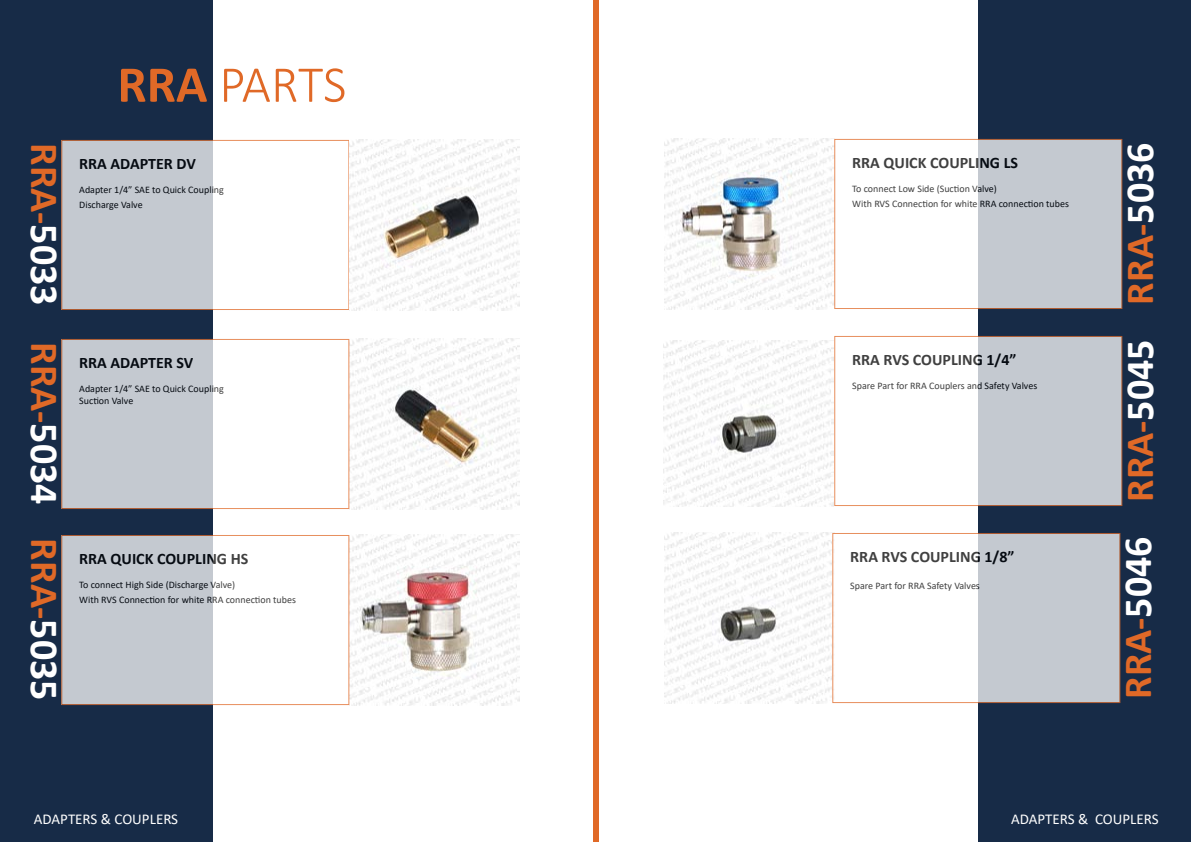
<style>
.page{position:relative;width:1191px;height:842px;background:#fff}
.page>*{position:absolute;margin:0;border:0;box-sizing:border-box;transform-origin:0 0}
.t1{font:300 52px "Calibri";letter-spacing:-.005em;color:#e06927}
.t2{font:700 40px "Calibri";color:#e06927}
.t3{font:700 16px "Calibri";color:#000}
.t4{font:15px "Calibri";color:#fff}
.t5{font:10px/14.4px "Calibri";color:#000}
.s1{color:#fff}
.s2{font-weight:700}
</style>
<div class="page">
<div style="left:0;top:0;width:212px;height:842px;background:#172b47"></div>
<div style="left:63px;top:142px;width:150px;height:166px;background:#c4c9d0"></div>
<div style="left:61px;top:140px;width:288px;height:170px;border:1px solid #e06927"></div>
<img style="left:349px;top:339px;width:170px;height:170px">
<div style="left:63px;top:341px;width:150px;height:166px;background:#c4c9d0"></div>
<div style="left:61px;top:339px;width:288px;height:170px;border:1px solid #e06927"></div>
<img style="left:349px;top:140px;width:170px;height:170px">
<div style="left:978px;top:0;width:213px;height:842px;background:#172b47"></div>
<img style="left:664px;top:139px;width:170px;height:170px">
<div style="left:978px;top:141px;width:142px;height:166px;background:#c4c9d0"></div>
<div style="left:834px;top:139px;width:288px;height:170px;border:1px solid #e06927"></div>
<img style="left:663px;top:340px;width:170px;height:166px">
<img style="left:664px;top:533px;width:168px;height:170px">
<div style="left:978px;top:338px;width:142px;height:166px;background:#c4c9d0"></div>
<div style="left:834px;top:336px;width:288px;height:170px;border:1px solid #e06927"></div>
<div style="left:978px;top:535px;width:140px;height:166px;background:#c4c9d0"></div>
<div style="left:832px;top:533px;width:288px;height:170px;border:1px solid #e06927"></div>
<img style="left:349px;top:535px;width:170px;height:170px">
<div style="left:63px;top:537px;width:150px;height:166px;background:#c4c9d0"></div>
<div style="left:61px;top:535px;width:288px;height:170px;border:1px solid #e06927"></div>
<div style="left:592px;top:0;width:6px;height:842px;background:#e06927"></div>
<h2 class="t2" style="left:73px;top:143px;width:164px;rotate:90deg">RRA-<span class="s1">5033</span></h2>
<h2 class="t2" style="left:73px;top:342px;width:164px;rotate:90deg">RRA-<span class="s1">5034</span></h2>
<h2 class="t2" style="left:73px;top:538px;width:164px;rotate:90deg">RRA-<span class="s1">5035</span></h2>
<h1 class="t1" style="left:117px;top:52px;width:231px"><span class="s2">RRA</span> PARTS</h1>
<h3 class="t3" style="left:79px;top:152px;width:118px">RRA ADAPTER DV</h3>
<p class="t5" style="left:79px;top:182px;width:146px">Adapter 1/4” SAE to Quick Coupling<br>Discharge Valve</p>
<h3 class="t3" style="left:79px;top:351px;width:116px">RRA ADAPTER SV</h3>
<p class="t5" style="left:79px;top:383px;width:146px;line-height:12px">Adapter 1/4” SAE to Quick Coupling<br>Suction Valve</p>
<h3 class="t3" style="left:79px;top:547px;width:171px">RRA QUICK COUPLING HS</h3>
<p class="t5" style="left:79px;top:577px;width:218px">To connect High Side (Discharge Valve)<br>With RVS Connection for white RRA connection tubes</p>
<h3 class="t4" style="left:34px;top:808px;width:146px">ADAPTERS &amp; COUPLERS</h3>
<h3 class="t3" style="left:852px;top:151px;width:167px">RRA QUICK COUPLING LS</h3>
<p class="t5" style="left:852px;top:181px;width:218px">To connect Low Side (Suction Valve)<br>With RVS Connection for white RRA connection tubes</p>
<h3 class="t3" style="left:852px;top:348px;width:166px">RRA RVS COUPLING 1/4”</h3>
<p class="t5" style="left:852px;top:378px;width:186px">Spare Part for RRA Couplers and Safety Valves</p>
<h3 class="t3" style="left:850px;top:545px;width:166px">RRA RVS COUPLING 1/8”</h3>
<p class="t5" style="left:850px;top:578px;width:131px">Spare Part for RRA Safety Valves</p>
<h2 class="t2" style="left:1111px;top:305px;width:164px;rotate:-90deg">RRA-<span class="s1">5036</span></h2>
<h2 class="t2" style="left:1111px;top:502px;width:164px;rotate:-90deg">RRA-<span class="s1">5045</span></h2>
<h2 class="t2" style="left:1109px;top:699px;width:164px;rotate:-90deg">RRA-<span class="s1">5046</span></h2>
<h3 class="t4" style="left:1011px;top:808px;width:149px">ADAPTERS &amp; COUPLERS</h3>
</div>
